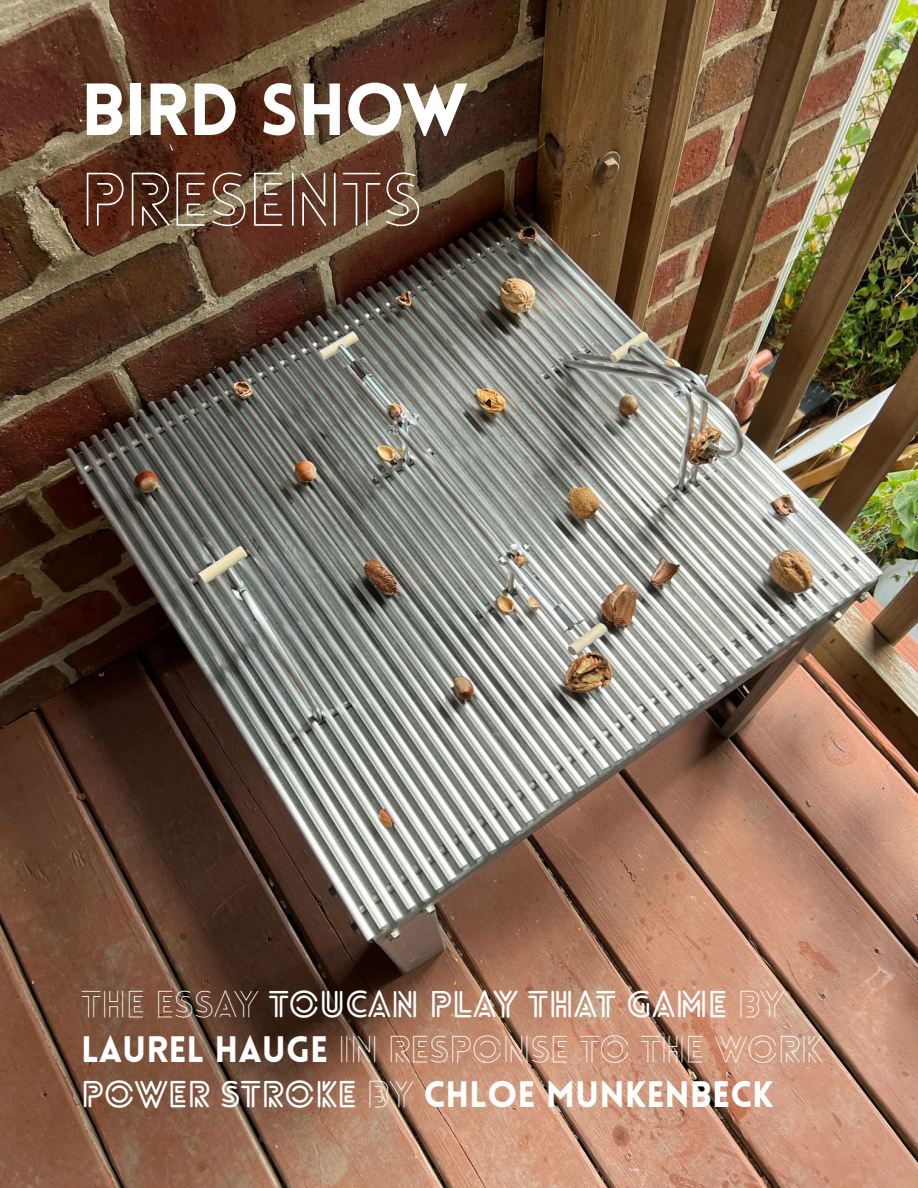
<style>
.page{position:relative;width:918px;height:1188px;background:#fff}
.page>*{position:absolute;margin:0;border:0;box-sizing:border-box;transform-origin:0 0}
.Logo{font:900 72px "Lovelo";letter-spacing:-.02em;color:#fff}
.Logo-2{font:300 72px "Lovelo Line";color:#fff}
.Logo-3{font:300 36px/45px "Lovelo Line";color:#fff}
.s1{font-weight:700}
.s2{font-family:"Lovelo";font-weight:900}
</style>
<div class="page">
<img style="left:0;top:0;width:918px;height:1188px">
<p class="Logo" style="left:81px;top:65px;width:388px">BIRD SHOW</p>
<p class="Logo-2" style="left:81px;top:155px;width:343px">PRESENTS</p>
<p class="Logo-3" style="left:81px;top:982px;width:743px">THE ESSAY <span class="s1">TOUCAN PLAY THAT GAME</span> BY<br><span class="s2">LAUREL HAUGE</span> IN RESPONSE TO THE WORK<br><span class="s1">POWER STROKE</span> BY <span class="s2">CHLOE MUNKENBECK</span></p>
</div>
